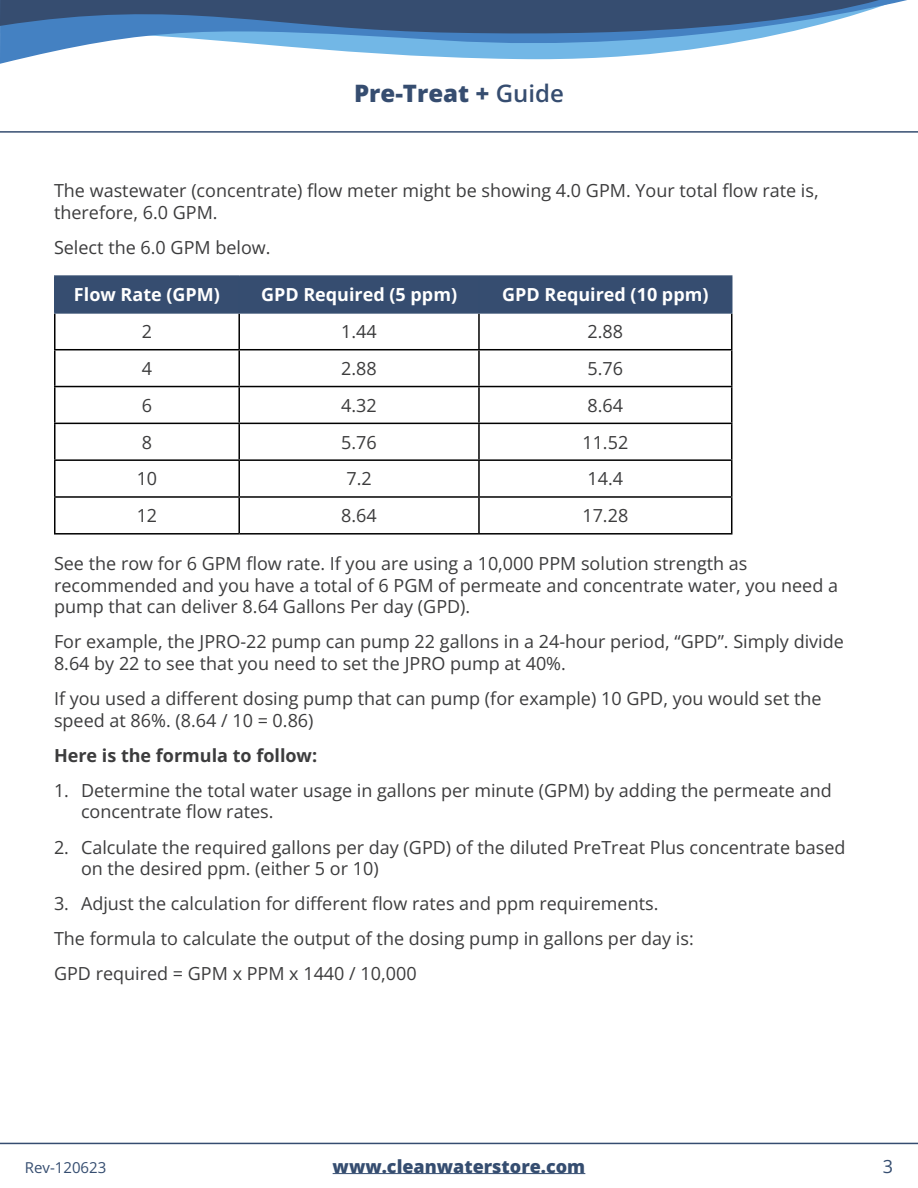
<style>
.page{position:relative;width:918px;height:1188px;background:#fff}
.page>*{position:absolute;margin:0;border:0;box-sizing:border-box;transform-origin:0 0}
.t1{font:800 24px "Open Sans";color:#364d70}
.t2{font:18px/21.6px "Open Sans";color:#3c3c3d}
.t3{font:700 18px "Open Sans";color:#fff}
.t4{font:700 18px "Open Sans";color:#3c3c3d}
.t5{font:800 18px "Open Sans";color:#354d70}
.t6{font:18px "Open Sans";color:#354d70}
.t7{font:15px "Open Sans";color:#354d70}
.s1{font-weight:600}
</style>
<div class="page">
<svg style="left:0;top:131px;width:918px;height:2px;background:#667893"></svg>
<svg style="left:0;top:1143px;width:918px;height:32px"></svg>
<svg style="left:0;top:0;width:907px;height:64px"></svg>
<hr style="left:333px;top:1173px;width:252px;height:1px;background:#354d70">
<div style="left:56px;top:277px;width:675px;height:35px;background:#364d70"></div>
<hr style="left:54px;top:314px;width:2px;height:35px;background:#000">
<hr style="left:238px;top:314px;width:2px;height:35px;background:#000">
<hr style="left:478px;top:314px;width:2px;height:35px;background:#000">
<hr style="left:731px;top:314px;width:1px;height:35px;background:#000">
<hr style="left:54px;top:349px;width:185px;height:1px;background:#000">
<hr style="left:54px;top:350px;width:2px;height:36px;background:#000">
<hr style="left:239px;top:349px;width:240px;height:1px;background:#000">
<hr style="left:238px;top:350px;width:2px;height:36px;background:#000">
<hr style="left:479px;top:349px;width:253px;height:1px;background:#000">
<hr style="left:478px;top:350px;width:2px;height:36px;background:#000">
<hr style="left:731px;top:350px;width:1px;height:36px;background:#000">
<hr style="left:54px;top:386px;width:185px;height:1px;background:#000">
<hr style="left:54px;top:387px;width:2px;height:36px;background:#000">
<hr style="left:239px;top:386px;width:240px;height:1px;background:#000">
<hr style="left:238px;top:387px;width:2px;height:36px;background:#000">
<hr style="left:479px;top:386px;width:253px;height:1px;background:#000">
<hr style="left:478px;top:387px;width:2px;height:36px;background:#000">
<hr style="left:731px;top:387px;width:1px;height:36px;background:#000">
<hr style="left:54px;top:423px;width:185px;height:1px;background:#000">
<hr style="left:54px;top:424px;width:2px;height:35px;background:#000">
<hr style="left:239px;top:423px;width:240px;height:1px;background:#000">
<hr style="left:238px;top:424px;width:2px;height:35px;background:#000">
<hr style="left:479px;top:423px;width:253px;height:1px;background:#000">
<hr style="left:478px;top:424px;width:2px;height:35px;background:#000">
<hr style="left:731px;top:424px;width:1px;height:35px;background:#000">
<hr style="left:54px;top:459px;width:185px;height:2px;background:#000">
<hr style="left:54px;top:461px;width:2px;height:35px;background:#000">
<hr style="left:239px;top:459px;width:240px;height:2px;background:#000">
<hr style="left:238px;top:461px;width:2px;height:35px;background:#000">
<hr style="left:479px;top:459px;width:253px;height:2px;background:#000">
<hr style="left:478px;top:461px;width:2px;height:35px;background:#000">
<hr style="left:731px;top:461px;width:1px;height:35px;background:#000">
<hr style="left:54px;top:496px;width:185px;height:2px;background:#000">
<hr style="left:54px;top:498px;width:2px;height:35px;background:#000">
<hr style="left:239px;top:496px;width:240px;height:2px;background:#000">
<hr style="left:238px;top:498px;width:2px;height:35px;background:#000">
<hr style="left:479px;top:496px;width:253px;height:2px;background:#000">
<hr style="left:478px;top:498px;width:2px;height:35px;background:#000">
<hr style="left:731px;top:498px;width:1px;height:35px;background:#000">
<hr style="left:54px;top:533px;width:185px;height:2px;background:#000">
<hr style="left:239px;top:533px;width:240px;height:2px;background:#000">
<hr style="left:479px;top:533px;width:253px;height:2px;background:#000">
<hr style="left:479px;top:275px;width:253px;height:2px;background:#354d70">
<hr style="left:731px;top:277px;width:1px;height:35px;background:#354d70">
<hr style="left:479px;top:312px;width:253px;height:2px;background:#354d70">
<hr style="left:54px;top:275px;width:185px;height:2px;background:#354d70">
<hr style="left:54px;top:277px;width:2px;height:35px;background:#354d70">
<hr style="left:54px;top:312px;width:185px;height:2px;background:#354d70">
<hr style="left:239px;top:275px;width:240px;height:2px;background:#354d70">
<hr style="left:238px;top:277px;width:2px;height:35px;background:#354d70">
<hr style="left:478px;top:277px;width:2px;height:35px;background:#354d70">
<hr style="left:239px;top:312px;width:240px;height:2px;background:#354d70">
<h1 class="t1" style="left:354px;top:77px;width:211px">Pre-Treat + <span class="s1">Guide</span></h1>
<p class="t2" style="left:54px;top:180px;width:766px">The wastewater (concentrate) flow meter might be showing 4.0 GPM. Your total flow rate is, therefore, 6.0 GPM.</p>
<p class="t2" style="left:54px;top:236px;width:218px">Select the 6.0 GPM below.</p>
<p class="t3" style="left:74px;top:282px;width:147px">Flow Rate (GPM)</p>
<p class="t3" style="left:261px;top:282px;width:198px">GPD Required (5 ppm)</p>
<p class="t3" style="left:502px;top:282px;width:208px">GPD Required (10 ppm)</p>
<p class="t2" style="left:142px;top:320px;width:12px">2</p>
<p class="t2" style="left:341px;top:320px;width:37px">1.44</p>
<p class="t2" style="left:588px;top:320px;width:37px">2.88</p>
<p class="t2" style="left:142px;top:357px;width:12px">4</p>
<p class="t2" style="left:341px;top:357px;width:37px">2.88</p>
<p class="t2" style="left:588px;top:357px;width:37px">5.76</p>
<p class="t2" style="left:142px;top:394px;width:12px">6</p>
<p class="t2" style="left:341px;top:394px;width:37px">4.32</p>
<p class="t2" style="left:588px;top:394px;width:37px">8.64</p>
<p class="t2" style="left:142px;top:431px;width:12px">8</p>
<p class="t2" style="left:341px;top:431px;width:37px">5.76</p>
<p class="t2" style="left:582px;top:431px;width:47px">11.52</p>
<p class="t2" style="left:137px;top:468px;width:22px">10</p>
<p class="t2" style="left:346px;top:468px;width:27px">7.2</p>
<p class="t2" style="left:588px;top:468px;width:37px">14.4</p>
<p class="t2" style="left:137px;top:504px;width:22px">12</p>
<p class="t2" style="left:341px;top:504px;width:37px">8.64</p>
<p class="t2" style="left:582px;top:504px;width:47px">17.28</p>
<p class="t2" style="left:54px;top:552px;width:786px">See the row for 6 GPM flow rate. If you are using a 10,000 PPM solution strength as recommended and you have a total of 6 PGM of permeate and concentrate water, you need a pump that can deliver 8.64 Gallons Per day (GPD).</p>
<p class="t2" style="left:54px;top:631px;width:791px">For example, the JPRO-22 pump can pump 22 gallons in a 24-hour period, “GPD”. Simply divide<br>8.64 by 22 to see that you need to set the JPRO pump at 40%.</p>
<p class="t2" style="left:54px;top:687px;width:769px">If you used a different dosing pump that can pump (for example) 10 GPD, you would set the speed at 86%. (8.64 / 10 = 0.86)</p>
<p class="t4" style="left:54px;top:743px;width:265px">Here is the formula to follow:</p>
<p class="t2" style="left:81px;top:779px;width:752px;text-indent:-27px">1. Determine the total water usage in gallons per minute (GPM) by adding the permeate and concentrate flow rates.</p>
<p class="t2" style="left:81px;top:836px;width:766px;text-indent:-27px">2. Calculate the required gallons per day (GPD) of the diluted PreTreat Plus concentrate based on the desired ppm. (either 5 or 10)</p>
<p class="t2" style="left:54px;top:886px;width:641px;line-height:35.1px">3. Adjust the calculation for different flow rates and ppm requirements.<br>The formula to calculate the output of the dosing pump in gallons per day is:<br>GPD required = GPM x PPM x 1440 / 10,000</p>
<p class="t7" style="left:25px;top:1157px;width:83px">Rev-120623</p>
<p class="t5" style="left:333px;top:1154px;width:254px">www.cleanwaterstore.com</p>
<p class="t6" style="left:883px;top:1154px;width:12px">3</p>
</div>
